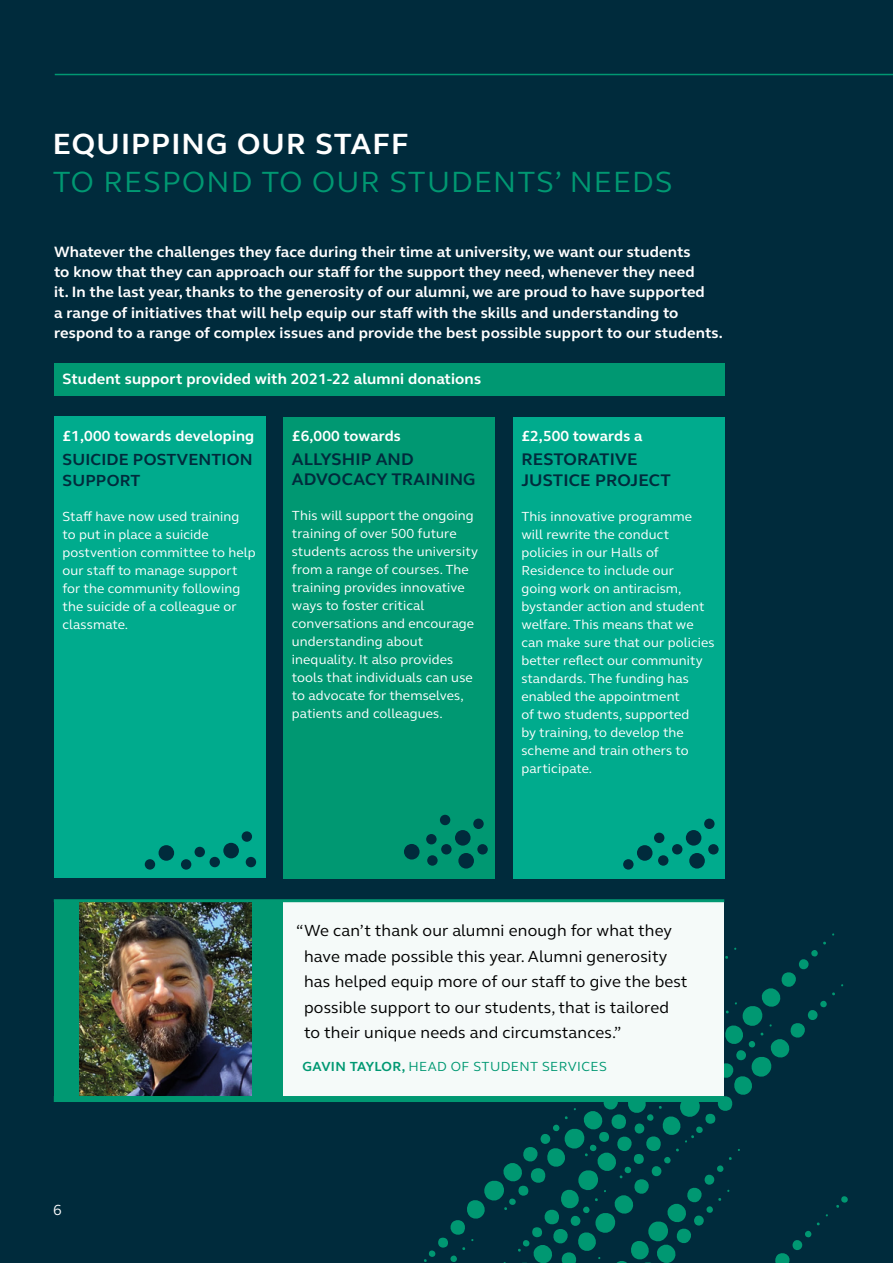
<style>
.page{position:relative;width:893px;height:1263px;background:#002b3c}
.page>*{position:absolute;margin:0;border:0;box-sizing:border-box;transform-origin:0 0}
.t1{font:30px "FS Elliot";letter-spacing:.04em;color:#009872}
.t2{font:700 30px "FS Elliot";letter-spacing:.04em;color:#fff}
.t3{font:700 17.25px/19.5px "FS Elliot";letter-spacing:.01em;color:#002b3c}
.t4{font:16.5px/25.5px "FS Elliot";letter-spacing:.01em;color:#000}
.t5{font:700 16.5px/21px "FS Elliot";letter-spacing:.01em;color:#002b3c}
.t6{font:700 15.3px/20.2px "FS Elliot";letter-spacing:.01em;color:#fff}
.t7{font:700 15px "FS Elliot";letter-spacing:.01em;color:#fff}
.t8{font:15px "FS Elliot";color:#fff}
.t9{font:13.5px/18px "FS Elliot";letter-spacing:.01em;color:#fff}
.t10{font:13.5px "FS Elliot";letter-spacing:.03em;color:#009872}
.s1{font-weight:700}
</style>
<div class="page">
<svg style="left:424px;top:933px;width:424px;height:330px"></svg>
<div style="left:54px;top:901px;width:229px;height:199px;background:#009872"></div>
<img style="left:79px;top:902px;width:173px;height:194px">
<hr style="left:55px;top:74px;width:838px;height:1px;background:#009872">
<div style="left:54px;top:363px;width:670px;height:33px;background:#009872"></div>
<div style="left:54px;top:417px;width:211px;height:241px;background:#00ab8d"></div>
<div style="left:54px;top:498px;width:211px;height:380px;background:#00ab8d"></div>
<div style="left:283px;top:417px;width:212px;height:241px;background:#009872"></div>
<div style="left:283px;top:497px;width:212px;height:381px;background:#009872"></div>
<div style="left:513px;top:417px;width:211px;height:241px;background:#00ab8d"></div>
<div style="left:513px;top:498px;width:211px;height:380px;background:#00ab8d"></div>
<div style="left:283px;top:900px;width:441px;height:166px;background:#f5faf9"></div>
<hr style="left:54px;top:899px;width:670px;height:3px;background:#009872">
<div style="left:283px;top:1036px;width:441px;height:62px;background:#f5faf9"></div>
<div style="left:54px;top:1096px;width:670px;height:6px;background:#009872"></div>
<svg style="left:181px;top:831px;width:75px;height:39px"></svg>
<svg style="left:145px;top:845px;width:29px;height:24px"></svg>
<svg style="left:404px;top:844px;width:16px;height:15px"></svg>
<svg style="left:623px;top:818px;width:96px;height:51px"></svg>
<svg style="left:426px;top:815px;width:62px;height:53px"></svg>
<h1 class="t2" style="left:53px;top:124px;width:358px">EQUIPPING OUR STAFF</h1>
<h1 class="t1" style="left:53px;top:162px;width:621px">TO RESPOND TO OUR STUDENTS’ NEEDS</h1>
<p class="t6" style="left:54px;top:241px;width:670px">Whatever the challenges they face during their time at university, we want our students<br>to know that they can approach our staff for the support they need, whenever they need<br>it. In the last year, thanks to the generosity of our alumni, we are proud to have supported<br>a range of initiatives that will help equip our staff with the skills and understanding to respond to a range of complex issues and provide the best possible support to our students.</p>
<p class="t6" style="left:63px;top:368px;width:420px">Student support provided with 2021-22 alumni donations</p>
<p class="t7" style="left:63px;top:426px;width:193px">£1,000 towards developing</p>
<p class="t5" style="left:63px;top:449px;width:191px">SUICIDE POSTVENTION<br>SUPPORT</p>
<p class="t9" style="left:63px;top:507px;width:195px">Staff have now used training<br>to put in place a suicide postvention committee to help our staff to manage support for the community following the suicide of a colleague or classmate.</p>
<p class="t7" style="left:292px;top:426px;width:110px">£6,000 towards</p>
<p class="t3" style="left:292px;top:449px;width:185px">ALLYSHIP AND<br>ADVOCACY TRAINING</p>
<p class="t9" style="left:292px;top:506px;width:188px">This will support the ongoing training of over 500 future students across the university from a range of courses. The training provides innovative ways to foster critical conversations and encourage understanding about inequality. It also provides tools that individuals can use to advocate for themselves, patients and colleagues.</p>
<p class="t7" style="left:521px;top:426px;width:123px">£2,500 towards a</p>
<p class="t3" style="left:521px;top:448px;width:151px;line-height:21px">RESTORATIVE<br>JUSTICE PROJECT</p>
<p class="t9" style="left:521px;top:507px;width:195px">This innovative programme will rewrite the conduct policies in our Halls of<br>Residence to include our<br>going work on antiracism, bystander action and student welfare. This means that we can make sure that our policies better reflect our community standards. The funding has enabled the appointment<br>of two students, supported<br>by training, to develop the scheme and train others to participate.</p>
<p class="t8" style="left:53px;top:1199px;width:10px">6</p>
<p class="t4" style="left:304px;top:917px;width:385px;text-indent:-8px">“We can’t thank our alumni enough for what they have made possible this year. Alumni generosity has helped equip more of our staff to give the best possible support to our students, that is tailored to their unique needs and circumstances.”</p>
<p class="t10" style="left:303px;top:1057px;width:306px"><span class="s1">GAVIN TAYLOR,</span> HEAD OF STUDENT SERVICES</p>
</div>
